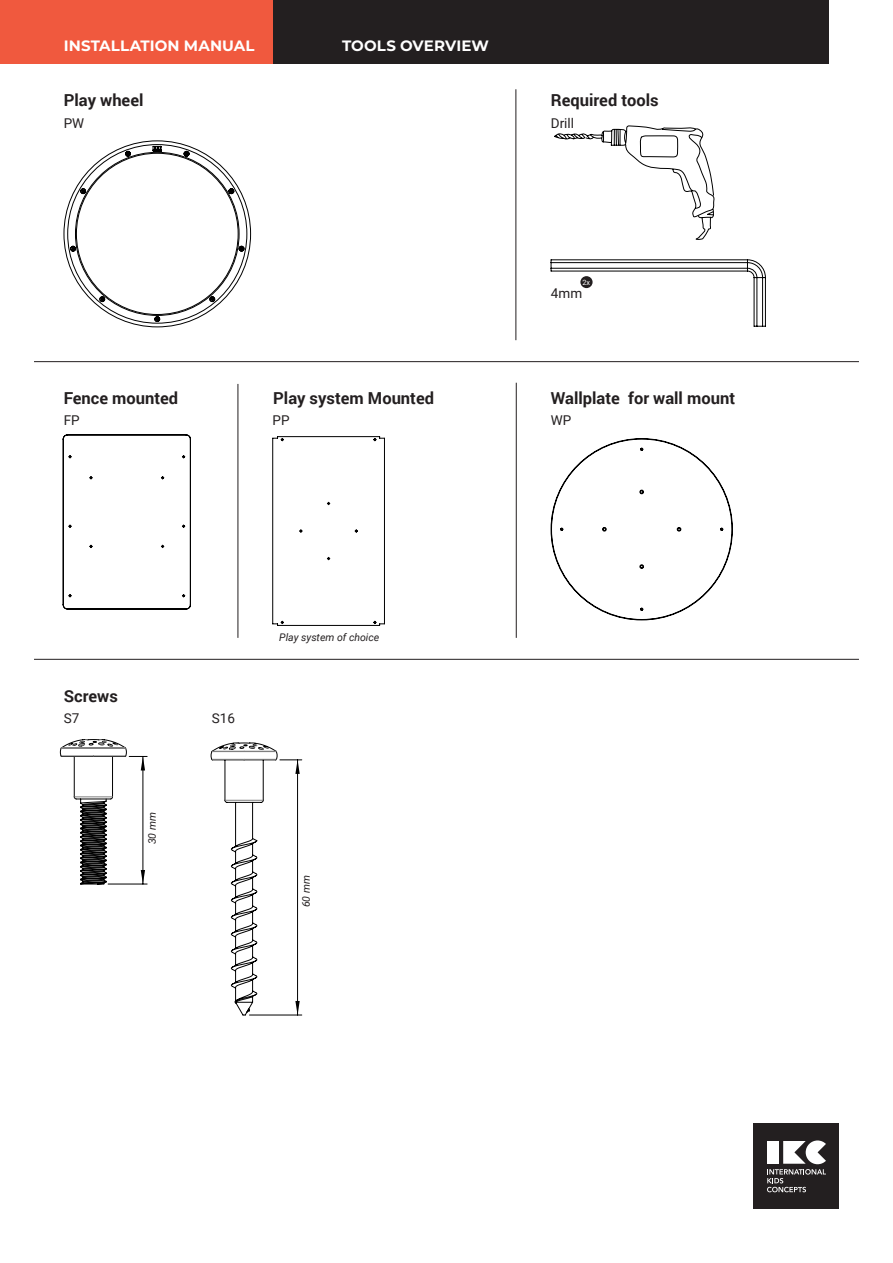
<style>
.page{position:relative;width:893px;height:1263px;background:#fff}
.page>*{position:absolute;margin:0;border:0;box-sizing:border-box;transform-origin:0 0}
.Hoeveelheid{font:700 16.5px "Roboto";color:#231f20}
.t1{font:700 15px "Montserrat";letter-spacing:.01em;color:#fff}
.Hoeveelheid-2{font:13.5px "Roboto";color:#231f20}
.Paragraph_Style_1{font:13.5px "Roboto";color:#231f20}
.Hoeveelheid-3{font:italic 10.5px "Roboto";color:#231f20}
.Hoeveelheid-4{font:7.35px "Roboto";color:#fff}
</style>
<div class="page">
<hr style="left:34px;top:361px;width:825px;height:1px;background:#231f20">
<hr style="left:34px;top:659px;width:825px;height:1px;background:#231f20">
<svg style="left:60px;top:739px;width:87px;height:145px"></svg>
<hr style="left:108px;top:884px;width:39px;height:1px;background:#000">
<hr style="left:143px;top:756px;width:1px;height:128px;background:#000">
<hr style="left:384px;top:438px;width:1px;height:186px;background:#000">
<hr style="left:278px;top:625px;width:102px;height:1px;background:#000">
<hr style="left:272px;top:438px;width:1px;height:186px;background:#000">
<hr style="left:278px;top:436px;width:102px;height:1px;background:#000">
<svg style="left:273px;top:621px;width:11px;height:4px"></svg>
<svg style="left:374px;top:621px;width:10px;height:4px"></svg>
<svg style="left:273px;top:437px;width:11px;height:4px"></svg>
<svg style="left:374px;top:437px;width:10px;height:4px"></svg>
<svg style="left:551px;top:438px;width:182px;height:182px"></svg>
<svg style="left:64px;top:140px;width:187px;height:187px"></svg>
<svg style="left:211px;top:742px;width:91px;height:273px"></svg>
<hr style="left:249px;top:1015px;width:53px;height:1px;background:#000">
<hr style="left:297px;top:760px;width:1px;height:255px;background:#000">
<div style="left:273px;top:0;width:556px;height:64px;background:#231f20"></div>
<div style="left:0;top:0;width:273px;height:64px;background:#f0593e"></div>
<svg style="left:551px;top:259px;width:215px;height:68px"></svg>
<svg style="left:554px;top:125px;width:160px;height:115px"></svg>
<hr style="left:516px;top:89px;width:1px;height:251px;background:#231f20">
<hr style="left:516px;top:383px;width:1px;height:255px;background:#231f20">
<hr style="left:238px;top:384px;width:1px;height:254px;background:#231f20">
<svg style="left:63px;top:434px;width:128px;height:175px"></svg>
<div style="left:754px;top:1124px;width:85px;height:85px;background:#231f20"></div>
<svg style="left:767px;top:1140px;width:59px;height:52px"></svg>
<p class="t1" style="left:64px;top:35px;width:192px">INSTALLATION MANUAL</p>
<p class="t1" style="left:342px;top:35px;width:148px">TOOLS OVERVIEW</p>
<p class="Hoeveelheid" style="left:64px;top:89px;width:81px">Play wheel</p>
<p class="Hoeveelheid-2" style="left:64px;top:113px;width:22px">PW</p>
<p class="Hoeveelheid" style="left:551px;top:89px;width:109px">Required tools</p>
<p class="Hoeveelheid-2" style="left:551px;top:113px;width:25px">Drill</p>
<p class="Hoeveelheid-4" style="left:582px;top:277px;width:9px">2x</p>
<p class="Hoeveelheid-2" style="left:551px;top:283px;width:33px">4mm</p>
<p class="Hoeveelheid" style="left:64px;top:386px;width:116px">Fence mounted</p>
<p class="Hoeveelheid-2" style="left:64px;top:411px;width:17px">FP</p>
<p class="Hoeveelheid" style="left:273px;top:386px;width:162px">Play system Mounted</p>
<p class="Hoeveelheid" style="left:551px;top:386px;width:186px">Wallplate for wall mount</p>
<p class="Hoeveelheid-2" style="left:273px;top:411px;width:19px">PP</p>
<p class="Hoeveelheid-2" style="left:551px;top:411px;width:22px">WP</p>
<p class="Hoeveelheid" style="left:64px;top:684px;width:56px">Screws</p>
<p class="Paragraph_Style_1" style="left:64px;top:709px;width:17px">S7</p>
<p class="Paragraph_Style_1" style="left:212px;top:709px;width:25px">S16</p>
<p class="Hoeveelheid-3" style="left:145px;top:844px;width:34px;rotate:-90deg">30 mm</p>
<p class="Hoeveelheid-3" style="left:279px;top:630px;width:102px">Play system of choice</p>
<p class="Hoeveelheid-3" style="left:299px;top:907px;width:34px;rotate:-90deg">60 mm</p>
</div>
